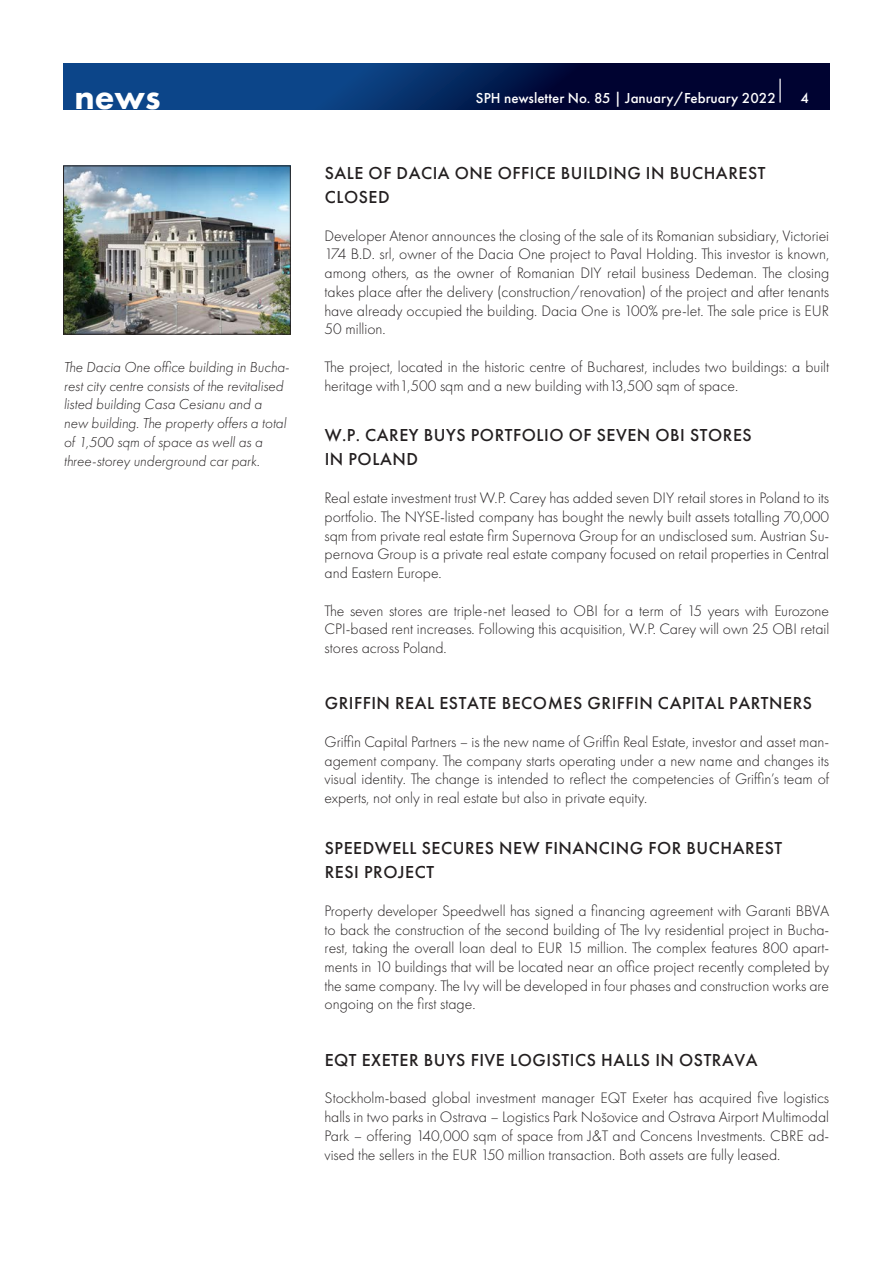
<style>
.page{position:relative;width:893px;height:1263px;background:#fff}
.page>*{position:absolute;margin:0;border:0;box-sizing:border-box;transform-origin:0 0}
.t1{font:800 36px "Futura PT";color:#fff}
.t2{font:500 18px/24px "Futura PT";letter-spacing:.03em;color:#231f20}
.t3{font:300 15.75px/18.8px "Futura PT";color:#231f20;text-align:justify}
.t4{font:italic 300 15px/18.8px "Futura PT";color:#231f20}
.t5{font:500 15px "Futura PT";color:#fff}
</style>
<div class="page">
<svg style="left:64px;top:64px;width:765px;height:45px;background:#05255d"></svg>
<hr style="left:779px;top:79px;width:2px;height:24px;background:#fff">
<img style="left:65px;top:168px;width:224px;height:164px">
<div style="left:63px;top:166px;width:228px;height:168px;border:1px solid #231f20"></div>
<h1 class="t1" style="left:74px;top:75px;width:88px">news</h1>
<p class="t5" style="left:476px;top:89px;width:302px">SPH newsletter No. 85 | January/February 2022</p>
<p class="t5" style="left:800px;top:89px;width:10px">4</p>
<p class="t4" style="left:64px;top:358px;width:227px">The Dacia One office building in Bucha&shy;rest city centre consists of the revitalised listed building Casa Cesianu and a new building. The property offers a total of 1,500 sqm of space as well as a three-storey underground car park.</p>
<p class="t2" style="left:325px;top:161px;width:442px">SALE OF DACIA ONE OFFICE BUILDING IN BUCHAREST<br>CLOSED</p>
<p class="t3" style="left:325px;top:226px;width:506px">Developer Atenor announces the closing of the sale of its Romanian subsidiary, Victoriei 174 B.D. srl, owner of the Dacia One project to Paval Holding. This investor is known, among others, as the owner of Romanian DIY retail business Dedeman. The closing takes place after the delivery (construction/renovation) of the project and after tenants have already occupied the building. Dacia One is 100% pre-let. The sale price is EUR 50 million.</p>
<p class="t3" style="left:325px;top:357px;width:506px">The project, located in the historic centre of Bucharest, includes two buildings: a built heritage with1,500 sqm and a new building with13,500 sqm of space.</p>
<p class="t2" style="left:325px;top:423px;width:429px">W.P. CAREY BUYS PORTFOLIO OF SEVEN OBI STORES<br>IN POLAND</p>
<p class="t3" style="left:325px;top:489px;width:506px">Real estate investment trust W.P. Carey has added seven DIY retail stores in Poland to its portfolio. The NYSE-listed company has bought the newly built assets totalling 70,000 sqm from private real estate firm Supernova Group for an undisclosed sum. Austrian Su&shy;pernova Group is a private real estate company focused on retail properties in Central and Eastern Europe.</p>
<p class="t3" style="left:325px;top:601px;width:506px">The seven stores are triple-net leased to OBI for a term of 15 years with Eurozone CPI-based rent increases. Following this acquisition, W.P. Carey will own 25 OBI retail stores across Poland.</p>
<p class="t2" style="left:325px;top:691px;width:489px">GRIFFIN REAL ESTATE BECOMES GRIFFIN CAPITAL PARTNERS</p>
<p class="t3" style="left:325px;top:732px;width:506px">Griffin Capital Partners – is the new name of Griffin Real Estate, investor and asset man&shy;agement company. The company starts operating under a new name and changes its visual identity. The change is intended to reflect the competencies of Griffin’s team of experts, not only in real estate but also in private equity.</p>
<p class="t2" style="left:325px;top:835px;width:459px">SPEEDWELL SECURES NEW FINANCING FOR BUCHAREST<br>RESI PROJECT</p>
<p class="t3" style="left:325px;top:901px;width:506px">Property developer Speedwell has signed a financing agreement with Garanti BBVA to back the construction of the second building of The Ivy residential project in Bucha&shy;rest, taking the overall loan deal to EUR 15 million. The complex features 800 apart&shy;ments in 10 buildings that will be located near an office project recently completed by the same company. The Ivy will be developed in four phases and construction works are ongoing on the first stage.</p>
<p class="t2" style="left:325px;top:1048px;width:434px">EQT EXETER BUYS FIVE LOGISTICS HALLS IN OSTRAVA</p>
<p class="t3" style="left:325px;top:1089px;width:506px">Stockholm-based global investment manager EQT Exeter has acquired five logistics halls in two parks in Ostrava – Logistics Park Nošovice and Ostrava Airport Multimodal Park – offering 140,000 sqm of space from J&amp;T and Concens Investments. CBRE ad&shy;vised the sellers in the EUR 150 million transaction. Both assets are fully leased.</p>
</div>
